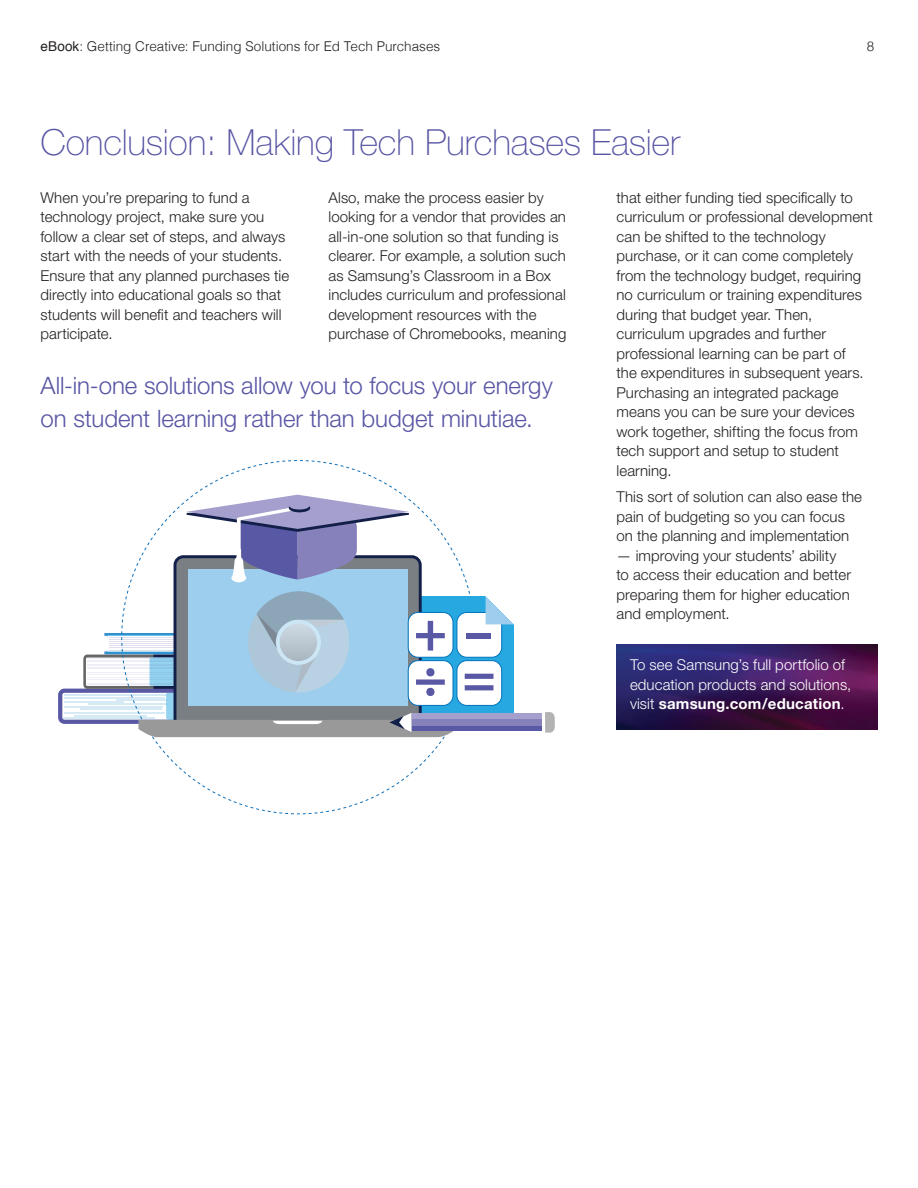
<style>
.page{position:relative;width:918px;height:1188px;background:#fff}
.page>*{position:absolute;margin:0;border:0;box-sizing:border-box;transform-origin:0 0}
.t1{font:700 55.8px/46.5px "Myriad Pro";color:#5858a5}
.t2{font:100 36px "Helvetica Neue";letter-spacing:-.005em;color:#5855a4}
.sidebar_H1{font:300 24px/33px "Helvetica Neue";letter-spacing:-.005em;color:#5855a4}
.body{font:300 15px/19.5px "Helvetica Neue";letter-spacing:.005em;color:#231f20}
.body-2{font:300 15px/19.5px "Helvetica Neue";letter-spacing:.005em;color:#fff}
.t3{font:300 13.5px "Helvetica";color:#231f20}
.s1{font-weight:400}
.s2{font-weight:700}
</style>
<div class="page">
<div style="left:410px;top:597px;width:103px;height:126px;background:#27a8e0"></div>
<div style="left:457px;top:612px;width:45px;height:45px;background:#fff;border-radius:10px"></div>
<div style="left:456px;top:612px;width:46px;height:46px;border:1px solid #0072bc;border-radius:10px"></div>
<div style="left:457px;top:661px;width:45px;height:44px;background:#fff;border-radius:10px"></div>
<div style="left:456px;top:660px;width:46px;height:46px;border:1px solid #0072bc;border-radius:10px"></div>
<svg style="left:485px;top:596px;width:29px;height:29px"></svg>
<svg style="left:58px;top:495px;width:399px;height:242px"></svg>
<svg style="left:545px;top:712px;width:10px;height:21px"></svg>
<div style="left:413px;top:713px;width:129px;height:6px;background:#a49fcd"></div>
<div style="left:413px;top:719px;width:129px;height:7px;background:#8781bb"></div>
<div style="left:413px;top:726px;width:129px;height:5px;background:#5858a5"></div>
<img style="left:616px;top:645px;width:262px;height:85px">
<p class="t3" style="left:40px;top:34px;width:401px"><span class="s1">eBook</span>: Getting Creative: Funding Solutions for Ed Tech Purchases</p>
<p class="t3" style="left:867px;top:34px;width:9px">8</p>
<h1 class="t2" style="left:40px;top:122px;width:641px">Conclusion: Making Tech Purchases Easier</h1>
<p class="body" style="left:40px;top:188px;width:250px">When you’re preparing to fund a technology project, make sure you follow a clear set of steps, and always start with the needs of your students.<br>Ensure that any planned purchases tie directly into educational goals so that students will benefit and teachers will participate.</p>
<p class="body" style="left:328px;top:188px;width:239px">Also, make the process easier by looking for a vendor that provides an all-in-one solution so that funding is clearer. For example, a solution such as Samsung’s Classroom in a Box includes curriculum and professional development resources with the purchase of Chromebooks, meaning</p>
<p class="body" style="left:616px;top:188px;width:258px">that either funding tied specifically to curriculum or professional development can be shifted to the technology purchase, or it can come completely from the technology budget, requiring no curriculum or training expenditures during that budget year. Then, curriculum upgrades and further professional learning can be part of<br>the expenditures in subsequent years.<br>Purchasing an integrated package means you can be sure your devices work together, shifting the focus from tech support and setup to student learning.</p>
<p class="body" style="left:616px;top:487px;width:247px">This sort of solution can also ease the pain of budgeting so you can focus on the planning and implementation</p>
<p class="body" style="left:616px;top:545px;width:236px">— improving your students’ ability to access their education and better preparing them for higher education and employment.</p>
<p class="sidebar_H1" style="left:40px;top:368px;width:514px">All-in-one solutions allow you to focus your energy on student learning rather than budget minutiae.</p>
<p class="t1" style="left:414px;top:607px;width:83px">+ – ÷ =</p>
<p class="body-2" style="left:630px;top:655px;width:223px">To see Samsung’s full portfolio of education products and solutions, visit <span class="s2">samsung.com/education</span>.</p>
</div>
